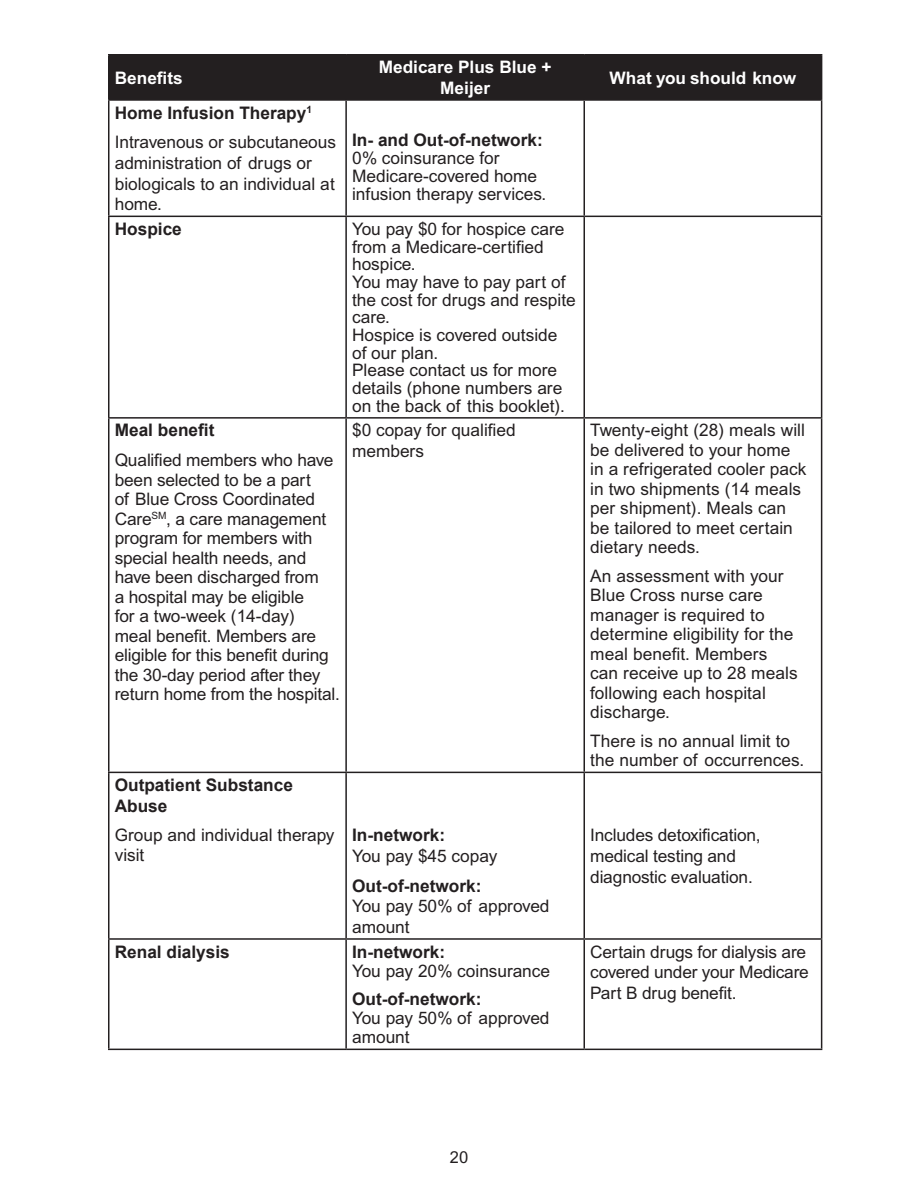
<style>
.page{position:relative;width:918px;height:1188px;background:#fff}
.page>*{position:absolute;margin:0;border:0;box-sizing:border-box;transform-origin:0 0}
.Table_Text_Left{font:17.25px/19.5px "Arial MT Std";color:#231f20}
.Table_Sub_Head{font:700 17.25px "Arial";color:#231f20}
.Table_Head{font:700 17.25px/20.7px "Arial MT Std";color:#fff;text-align:center}
.Table_Text_Left-2{font:700 17.25px/20.7px "Arial";color:#231f20}
.t1{font:16.5px "Arial MT Std";color:#231f20}
</style>
<div class="page">
<div style="left:110px;top:56px;width:711px;height:43px;background:#231f20"></div>
<hr style="left:821px;top:217px;width:1px;height:200px;background:#231f20">
<hr style="left:108px;top:938px;width:238px;height:2px;background:#231f20">
<hr style="left:346px;top:938px;width:238px;height:2px;background:#231f20">
<hr style="left:584px;top:938px;width:238px;height:2px;background:#231f20">
<hr style="left:108px;top:55px;width:2px;height:44px;background:#231f20">
<hr style="left:108px;top:54px;width:238px;height:2px;background:#231f20">
<hr style="left:108px;top:99px;width:238px;height:2px;background:#231f20">
<hr style="left:345px;top:55px;width:2px;height:44px;background:#231f20">
<hr style="left:346px;top:54px;width:238px;height:2px;background:#231f20">
<hr style="left:584px;top:54px;width:238px;height:2px;background:#231f20">
<hr style="left:584px;top:55px;width:1px;height:44px;background:#231f20">
<hr style="left:346px;top:99px;width:238px;height:2px;background:#231f20">
<hr style="left:584px;top:99px;width:238px;height:2px;background:#231f20">
<hr style="left:821px;top:55px;width:1px;height:44px;background:#231f20">
<hr style="left:108px;top:419px;width:2px;height:353px;background:#231f20">
<hr style="left:345px;top:419px;width:2px;height:353px;background:#231f20">
<hr style="left:584px;top:419px;width:1px;height:353px;background:#231f20">
<hr style="left:821px;top:419px;width:1px;height:353px;background:#231f20">
<hr style="left:108px;top:417px;width:238px;height:2px;background:#231f20">
<hr style="left:108px;top:772px;width:238px;height:1px;background:#231f20">
<hr style="left:346px;top:417px;width:238px;height:2px;background:#231f20">
<hr style="left:346px;top:772px;width:238px;height:1px;background:#231f20">
<hr style="left:584px;top:417px;width:238px;height:2px;background:#231f20">
<hr style="left:584px;top:772px;width:238px;height:1px;background:#231f20">
<hr style="left:108px;top:101px;width:2px;height:115px;background:#231f20">
<hr style="left:345px;top:101px;width:2px;height:115px;background:#231f20">
<hr style="left:584px;top:101px;width:1px;height:115px;background:#231f20">
<hr style="left:821px;top:101px;width:1px;height:115px;background:#231f20">
<hr style="left:108px;top:217px;width:2px;height:200px;background:#231f20">
<hr style="left:108px;top:216px;width:238px;height:1px;background:#231f20">
<hr style="left:345px;top:217px;width:2px;height:200px;background:#231f20">
<hr style="left:346px;top:216px;width:238px;height:1px;background:#231f20">
<hr style="left:584px;top:217px;width:1px;height:200px;background:#231f20">
<hr style="left:584px;top:216px;width:238px;height:1px;background:#231f20">
<hr style="left:108px;top:773px;width:2px;height:165px;background:#231f20">
<hr style="left:345px;top:773px;width:2px;height:165px;background:#231f20">
<hr style="left:584px;top:773px;width:1px;height:165px;background:#231f20">
<hr style="left:821px;top:773px;width:1px;height:165px;background:#231f20">
<hr style="left:108px;top:940px;width:2px;height:109px;background:#231f20">
<hr style="left:108px;top:1049px;width:238px;height:1px;background:#231f20">
<hr style="left:345px;top:940px;width:2px;height:109px;background:#231f20">
<hr style="left:584px;top:940px;width:1px;height:109px;background:#231f20">
<hr style="left:346px;top:1049px;width:238px;height:1px;background:#231f20">
<hr style="left:584px;top:1049px;width:238px;height:1px;background:#231f20">
<hr style="left:821px;top:940px;width:1px;height:109px;background:#231f20">
<p class="Table_Head" style="left:115px;top:68px;width:70px">Benefits</p>
<p class="Table_Head" style="left:379px;top:57px;width:174px">Medicare Plus Blue +<br>Meijer</p>
<p class="Table_Head" style="left:610px;top:68px;width:188px">What you should know</p>
<p class="Table_Sub_Head" style="left:115px;top:101px;width:199px">Home Infusion Therapy<sup>1</sup></p>
<p class="Table_Text_Left" style="left:115px;top:133px;width:223px;line-height:20.7px">Intravenous or subcutaneous administration of drugs or biologicals to an individual at home.</p>
<p class="Table_Sub_Head" style="left:352px;top:128px;width:192px">In- and Out-of-network:</p>
<p class="Table_Text_Left" style="left:352px;top:149px;width:196px;line-height:18px">0% coinsurance for<br>Medicare-covered home infusion therapy services.</p>
<p class="Table_Sub_Head" style="left:115px;top:217px;width:69px">Hospice</p>
<p class="Table_Text_Left" style="left:352px;top:221px;width:225px;line-height:17.7px">You pay $0 for hospice care from a Medicare-certified hospice.<br>You may have to pay part of the cost for drugs and respite care.<br>Hospice is covered outside of our plan.<br>Please contact us for more details (phone numbers are on the back of this booklet).</p>
<p class="Table_Text_Left-2" style="left:115px;top:421px;width:101px">Meal benefit</p>
<p class="Table_Text_Left" style="left:115px;top:451px;width:227px">Qualified members who have been selected to be a part<br>of Blue Cross Coordinated<br>Care<sup>SM</sup>, a care management program for members with special health needs, and have been discharged from<br>a hospital may be eligible<br>for a two-week (14-day)<br>meal benefit. Members are eligible for this benefit during the 30-day period after they return home from the hospital.</p>
<p class="Table_Text_Left" style="left:352px;top:421px;width:165px;line-height:20.7px">$0 copay for qualified members</p>
<p class="Table_Text_Left" style="left:590px;top:421px;width:218px">Twenty-eight (28) meals will be delivered to your home in a refrigerated cooler pack in two shipments (14 meals per shipment). Meals can be tailored to meet certain dietary needs.</p>
<p class="Table_Text_Left" style="left:590px;top:567px;width:209px">An assessment with your<br>Blue Cross nurse care manager is required to determine eligibility for the meal benefit. Members can receive up to 28 meals following each hospital discharge.</p>
<p class="Table_Text_Left" style="left:590px;top:732px;width:216px">There is no annual limit to the number of occurrences.</p>
<p class="Table_Text_Left-2" style="left:115px;top:775px;width:180px">Outpatient Substance<br>Abuse</p>
<p class="Table_Text_Left" style="left:115px;top:825px;width:221px;line-height:20.7px">Group and individual therapy visit</p>
<p class="Table_Sub_Head" style="left:352px;top:824px;width:94px">In-network:</p>
<p class="Table_Text_Left" style="left:352px;top:847px;width:147px">You pay $45 copay</p>
<p class="Table_Sub_Head" style="left:352px;top:874px;width:131px">Out-of-network:</p>
<p class="Table_Text_Left" style="left:352px;top:897px;width:199px;line-height:20.7px">You pay 50% of approved amount</p>
<p class="Table_Sub_Head" style="left:115px;top:940px;width:117px">Renal dialysis</p>
<p class="Table_Sub_Head" style="left:352px;top:940px;width:94px">In-network:</p>
<p class="Table_Text_Left" style="left:352px;top:962px;width:200px">You pay 20% coinsurance</p>
<p class="Table_Sub_Head" style="left:352px;top:988px;width:131px">Out-of-network:</p>
<p class="Table_Text_Left" style="left:352px;top:1009px;width:199px">You pay 50% of approved amount</p>
<p class="Table_Text_Left" style="left:590px;top:826px;width:172px;line-height:20.7px">Includes detoxification, medical testing and diagnostic evaluation.</p>
<p class="Table_Text_Left" style="left:590px;top:942px;width:220px;line-height:20.7px">Certain drugs for dialysis are covered under your Medicare<br>Part B drug benefit.</p>
<p class="t1" style="left:450px;top:1147px;width:20px">20</p>
</div>
